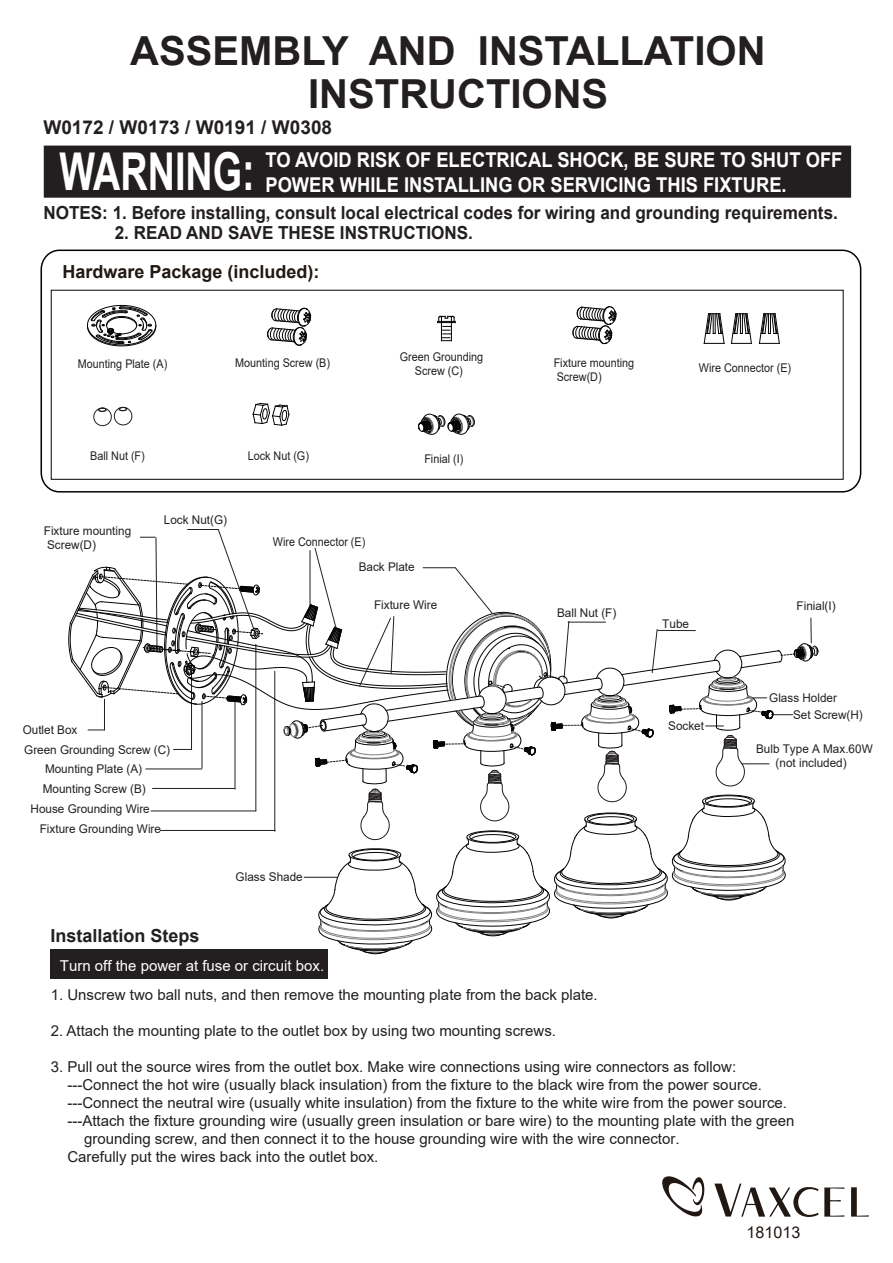
<style>
.page{position:relative;width:893px;height:1263px;background:#fff}
.page>*{position:absolute;margin:0;border:0;box-sizing:border-box;transform-origin:0 0}
.t1{font:700 52.2px "Arial";color:#fff;scale:.72 1}
.t2{font:700 40.05px/42.6px "Arial";color:#231f20;text-align:center}
.t3{font:700 20.4px/24.6px "Arial";color:#fff;scale:.9 1}
.t4{font:700 19.05px "Arial";color:#231f20}
.t5{font:700 18px "Arial";color:#231f20;scale:.95 1}
.t6{font:700 18px "Arial";color:#211814}
.t7{font:700 18px "Arial";color:#231f20}
.t8{font:16.2px "Arial";color:#211814}
.t9{font:15px "Arial";color:#231f20}
.t10{font:15px "Arial";color:#fff}
.t11{font:12px/14.4px "Arial";color:#231f20}
.t12{font:12px/14.4px "Arial";color:#231f20;scale:.9 1}
</style>
<div class="page">
<svg style="left:851px;top:1187px;width:18px;height:30px"></svg>
<svg style="left:714px;top:1184px;width:130px;height:33px"></svg>
<svg style="left:662px;top:1176px;width:43px;height:41px"></svg>
<div style="left:51px;top:290px;width:792px;height:190px;border:1px solid #050504"></div>
<div style="left:40px;top:250px;width:821px;height:243px;border:2px solid #030303;border-radius:19px"></div>
<div style="left:44px;top:146px;width:807px;height:52px;background:#231f20"></div>
<div style="left:51px;top:950px;width:277px;height:29px;background:#231f20"></div>
<svg style="left:68px;top:529px;width:750px;height:425px"></svg>
<svg style="left:759px;top:313px;width:21px;height:31px"></svg>
<svg style="left:731px;top:313px;width:21px;height:31px"></svg>
<svg style="left:704px;top:313px;width:20px;height:31px"></svg>
<svg style="left:572px;top:306px;width:45px;height:38px"></svg>
<svg style="left:267px;top:308px;width:44px;height:38px"></svg>
<svg style="left:437px;top:316px;width:19px;height:25px"></svg>
<svg style="left:252px;top:403px;width:38px;height:23px"></svg>
<svg style="left:87px;top:305px;width:69px;height:41px"></svg>
<svg style="left:418px;top:414px;width:57px;height:21px"></svg>
<svg style="left:93px;top:407px;width:39px;height:19px"></svg>
<h2 class="t2" style="left:130px;top:30px;width:637px">ASSEMBLY AND INSTALLATION<br>INSTRUCTIONS</h2>
<p class="t4" style="left:43px;top:114px;width:290px">W0172 / W0173 / W0191 / W0308</p>
<h1 class="t1" style="left:60px;top:135px;width:273px">WARNING:</h1>
<h3 class="t3" style="left:265px;top:148px;width:643px">TO AVOID RISK OF ELECTRICAL SHOCK, BE SURE TO SHUT OFF<br>POWER WHILE INSTALLING OR SERVICING THIS FIXTURE.</h3>
<p class="t5" style="left:43px;top:200px;width:838px">NOTES: 1. Before installing, consult local electrical codes for wiring and grounding requirements.</p>
<p class="t5" style="left:115px;top:220px;width:379px">2. READ AND SAVE THESE INSTRUCTIONS.</p>
<p class="t6" style="left:62px;top:259px;width:259px">Hardware Package (included):</p>
<p class="t12" style="left:78px;top:356px;width:101px">Mounting Plate (A)</p>
<p class="t12" style="left:235px;top:355px;width:107px">Mounting Screw (B)</p>
<p class="t12" style="left:400px;top:349px;width:94px;text-align:center">Green Grounding<br>Screw (C)</p>
<p class="t12" style="left:90px;top:449px;width:62px">Ball Nut (F)</p>
<p class="t12" style="left:248px;top:449px;width:70px">Lock Nut (G)</p>
<p class="t12" style="left:424px;top:452px;width:45px">Finial (I)</p>
<p class="t11" style="left:44px;top:523px;width:89px">Fixture mounting<br>Screw(D)</p>
<p class="t11" style="left:164px;top:512px;width:65px">Lock Nut(G)</p>
<p class="t12" style="left:273px;top:535px;width:104px">Wire Connector (E)</p>
<p class="t11" style="left:359px;top:560px;width:58px">Back Plate</p>
<p class="t11" style="left:374px;top:598px;width:65px">Fixture Wire</p>
<p class="t11" style="left:23px;top:722px;width:56px">Outlet Box</p>
<p class="t11" style="left:24px;top:742px;width:147px">Green Grounding Screw (C)</p>
<p class="t11" style="left:45px;top:762px;width:99px">Mounting Plate (A)</p>
<p class="t11" style="left:43px;top:781px;width:104px">Mounting Screw (B)</p>
<p class="t11" style="left:40px;top:798px;width:123px;line-height:20.4px;text-indent:-9px">House Grounding Wire<br>Fixture Grounding Wire</p>
<p class="t7" style="left:51px;top:923px;width:151px">Installation Steps</p>
<p class="t11" style="left:236px;top:869px;width:69px">Glass Shade</p>
<p class="t10" style="left:60px;top:956px;width:266px">Turn off the power at fuse or circuit box.</p>
<p class="t12" style="left:554px;top:355px;width:91px">Fixture mounting<br>Screw(D)</p>
<p class="t12" style="left:699px;top:361px;width:104px">Wire Connector (E)</p>
<p class="t11" style="left:557px;top:605px;width:61px">Ball Nut (F)</p>
<p class="t11" style="left:662px;top:616px;width:28px">Tube</p>
<p class="t11" style="left:668px;top:719px;width:37px">Socket</p>
<p class="t11" style="left:796px;top:599px;width:41px">Finial(I)</p>
<p class="t11" style="left:769px;top:691px;width:69px">Glass Holder</p>
<p class="t11" style="left:793px;top:708px;width:71px">Set Screw(H)</p>
<p class="t11" style="left:756px;top:741px;width:118px;text-align:center">Bulb Type A Max.60W (not included)</p>
<p class="t9" style="left:51px;top:985px;width:548px">1. Unscrew two ball nuts, and then remove the mounting plate from the back plate.</p>
<p class="t9" style="left:51px;top:1021px;width:507px">2. Attach the mounting plate to the outlet box by using two mounting screws.</p>
<p class="t9" style="left:51px;top:1057px;width:687px">3. Pull out the source wires from the outlet box. Make wire connections using wire connectors as follow:</p>
<p class="t9" style="left:67px;top:1075px;width:696px">---Connect the hot wire (usually black insulation) from the fixture to the black wire from the power source.</p>
<p class="t9" style="left:67px;top:1093px;width:721px">---Connect the neutral wire (usually white insulation) from the fixture to the white wire from the power source.</p>
<p class="t9" style="left:67px;top:1111px;width:729px">---Attach the fixture grounding wire (usually green insulation or bare wire) to the mounting plate with the green</p>
<p class="t9" style="left:84px;top:1129px;width:597px">grounding screw, and then connect it to the house grounding wire with the wire connector.</p>
<p class="t9" style="left:67px;top:1147px;width:312px">Carefully put the wires back into the outlet box.</p>
<p class="t8" style="left:747px;top:1221px;width:55px">181013</p>
</div>
